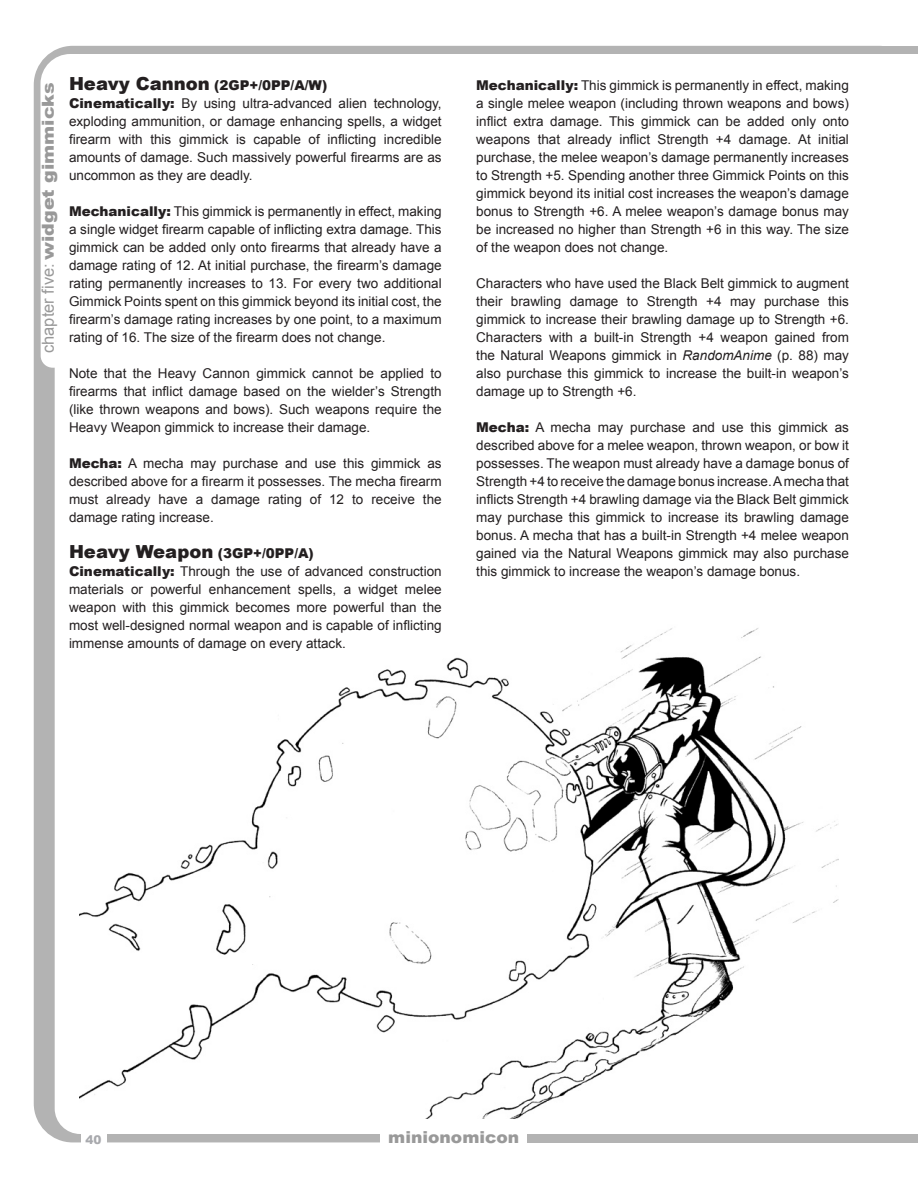
<style>
.page{position:relative;width:918px;height:1188px;background:#fff}
.page>*{position:absolute;margin:0;border:0;box-sizing:border-box;transform-origin:0 0}
.t1{font:900 16.5px "Arial";color:#999;scale:1.16 1}
.t2{font:900 16.5px "Arial";color:#999;scale:1.04 1}
.Body_Text{font:13.5px/18px "Arial";color:#231f20;text-align:justify}
.Heading_2{font:900 13.5px "Arial";color:#231f20}
.Heading_3{font:12px "Arial";color:#999;scale:1.2 1}
.s1{font-weight:400}
.s2{font-size:18px}
.s3{font-weight:900}
.s4{font-style:italic}
.s5{font-weight:900;color:#a8a9ad}
</style>
<div class="page">
<div style="left:34px;top:46px;width:884px;height:1096px;background:#b3b3b3;border-radius:39px"></div>
<div style="left:81px;top:54px;width:837px;height:1080px;background:#fff"></div>
<div style="left:40px;top:54px;width:69px;height:177px;background:#fff;border-radius:30px"></div>
<div style="left:55px;top:54px;width:149px;height:1080px;background:#fff;border-radius:25px"></div>
<div style="left:381px;top:1125px;width:146px;height:30px;background:#fff"></div>
<div style="left:41px;top:163px;width:27px;height:205px;background:#fff;border-radius:12px"></div>
<div style="left:81px;top:1133px;width:25px;height:14px;background:#fff"></div>
<svg style="left:917px;top:46px;width:1px;height:1096px"></svg>
<hr style="left:917px;top:54px;width:1px;height:1080px;background:#fff">
<img style="left:80px;top:628px;width:758px;height:491px">
<p class="t1" style="left:39px;top:353px;width:235px;rotate:-90deg"><span class="s1">chapter five:</span> widget gimmicks</p>
<p class="Heading_2" style="left:69px;top:78px;width:260px"><span class="s2">Heavy Cannon</span> (2GP+/0PP/A/W)</p>
<p class="Body_Text" style="left:69px;top:94px;width:374px"><span class="s3">Cinematically:</span> By using ultra-advanced alien technology, exploding ammunition, or damage enhancing spells, a widget firearm with this gimmick is capable of inflicting incredible amounts of damage. Such massively powerful firearms are as uncommon as they are deadly.</p>
<p class="Body_Text" style="left:69px;top:202px;width:374px"><span class="s3">Mechanically:</span> This gimmick is permanently in effect, making a single widget firearm capable of inflicting extra damage. This gimmick can be added only onto firearms that already have a damage rating of 12. At initial purchase, the firearm’s damage rating permanently increases to 13. For every two additional Gimmick Points spent on this gimmick beyond its initial cost, the firearm’s damage rating increases by one point, to a maximum rating of 16. The size of the firearm does not change.</p>
<p class="Body_Text" style="left:69px;top:364px;width:374px">Note that the Heavy Cannon gimmick cannot be applied to firearms that inflict damage based on the wielder’s Strength (like thrown weapons and bows). Such weapons require the Heavy Weapon gimmick to increase their damage.</p>
<p class="Body_Text" style="left:69px;top:454px;width:374px"><span class="s3">Mecha:</span> A mecha may purchase and use this gimmick as described above for a firearm it possesses. The mecha firearm must already have a damage rating of 12 to receive the damage rating increase.</p>
<p class="Heading_2" style="left:69px;top:546px;width:246px"><span class="s2">Heavy Weapon</span> (3GP+/0PP/A)</p>
<p class="Body_Text" style="left:69px;top:562px;width:374px"><span class="s3">Cinematically:</span> Through the use of advanced construction materials or powerful enhancement spells, a widget melee weapon with this gimmick becomes more powerful than the most well-designed normal weapon and is capable of inflicting immense amounts of damage on every attack.</p>
<p class="Body_Text" style="left:476px;top:76px;width:374px"><span class="s3">Mechanically:</span> This gimmick is permanently in effect, making a single melee weapon (including thrown weapons and bows) inflict extra damage. This gimmick can be added only onto weapons that already inflict Strength +4 damage. At initial purchase, the melee weapon’s damage permanently increases to Strength +5. Spending another three Gimmick Points on this gimmick beyond its initial cost increases the weapon’s damage bonus to Strength +6. A melee weapon’s damage bonus may be increased no higher than Strength +6 in this way. The size of the weapon does not change.</p>
<p class="Body_Text" style="left:476px;top:274px;width:374px">Characters who have used the Black Belt gimmick to augment their brawling damage to Strength +4 may purchase this gimmick to increase their brawling damage up to Strength +6.<br>Characters with a built-in Strength +4 weapon gained from the Natural Weapons gimmick in <span class="s4">RandomAnime</span> (p. 88) may also purchase this gimmick to increase the built-in weapon’s damage up to Strength +6.</p>
<p class="Body_Text" style="left:476px;top:418px;width:374px"><span class="s3">Mecha:</span> A mecha may purchase and use this gimmick as described above for a melee weapon, thrown weapon, or bow it possesses. The weapon must already have a damage bonus of Strength +4 to receive the damage bonus increase. A mecha that inflicts Strength +4 brawling damage via the Black Belt gimmick may purchase this gimmick to increase its brawling damage bonus. A mecha that has a built-in Strength +4 melee weapon gained via the Natural Weapons gimmick may also purchase this gimmick to increase the weapon’s damage bonus.</p>
<p class="Heading_3" style="left:83px;top:1132px;width:17px">0<span class="s5">4</span>0<span class="s5">0</span></p>
<p class="t2" style="left:388px;top:1128px;width:128px">minionomicon</p>
</div>
